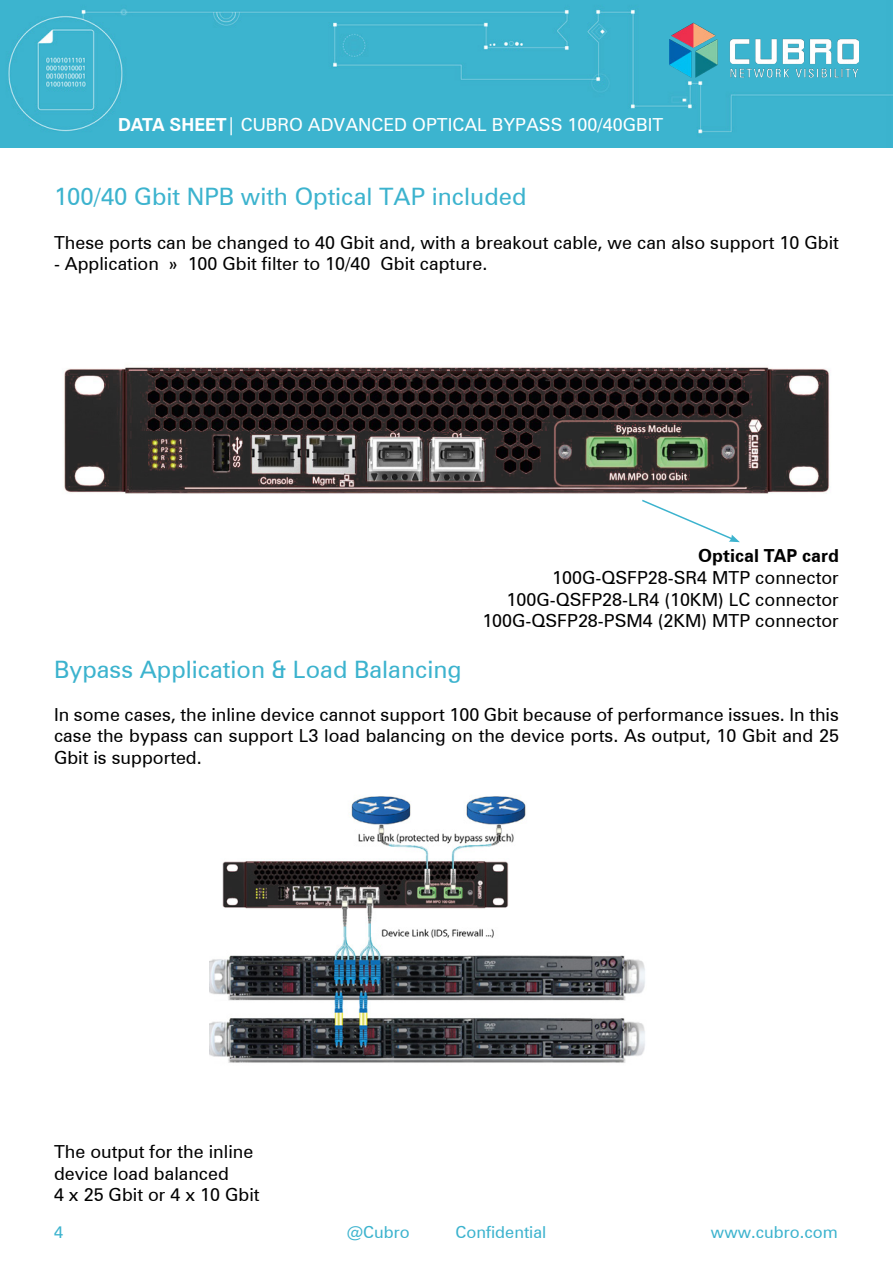
<style>
.page{position:relative;width:893px;height:1263px;background:#fff}
.page>*{position:absolute;margin:0;border:0;box-sizing:border-box;transform-origin:0 0}
.t1{font:24px "Zurich BT";color:#3cb3ce}
.t2{font:18px/21.6px "Zurich BT";color:#000;text-align:right}
.t3{font:18px "Zurich BT";color:#fff}
.t4{font:700 18px "Zurich BT";color:#000}
.t5{font:16.5px "Zurich BT";color:#3cb3ce}
.s1{font-weight:700}
</style>
<div class="page">
<div style="left:0;top:0;width:893px;height:147px;background:#3cb4cf"></div>
<img style="left:669px;top:17px;width:189px;height:65px">
<img style="left:64px;top:367px;width:766px;height:127px">
<img style="left:210px;top:796px;width:435px;height:267px">
<svg style="left:642px;top:499px;width:98px;height:43px"></svg>
<p class="t3" style="left:118px;top:114px;width:547px"><span class="s1">DATA SHEET</span>| CUBRO ADVANCED OPTICAL BYPASS 100/40GBIT</p>
<h1 class="t1" style="left:54px;top:182px;width:474px">100/40 Gbit NPB with Optical TAP included</h1>
<p class="t2" style="left:54px;top:231px;width:786px">These ports can be changed to 40 Gbit and, with a breakout cable, we can also support 10 Gbit</p>
<p class="t2" style="left:54px;top:253px;width:435px">- Application » 100 Gbit filter to 10/40 Gbit capture.</p>
<p class="t4" style="left:698px;top:545px;width:142px">Optical TAP card</p>
<p class="t2" style="left:482px;top:567px;width:358px">100G-QSFP28-SR4 MTP connector<br>100G-QSFP28-LR4 (10KM) LC connector<br>100G-QSFP28-PSM4 (2KM) MTP connector</p>
<h1 class="t1" style="left:54px;top:654px;width:409px">Bypass Application &amp; Load Balancing</h1>
<p class="t2" style="left:54px;top:703px;width:786px;text-align:justify">In some cases, the inline device cannot support 100 Gbit because of performance issues. In this case the bypass can support L3 load balancing on the device ports. As output, 10 Gbit and 25<br>Gbit is supported.</p>
<p class="t2" style="left:54px;top:1141px;width:207px;text-align:left">The output for the inline device load balanced<br>4 x 25 Gbit or 4 x 10 Gbit</p>
<p class="t5" style="left:54px;top:1222px;width:11px">4</p>
<p class="t5" style="left:347px;top:1222px;width:65px">@Cubro</p>
<p class="t5" style="left:456px;top:1222px;width:92px">Confidential</p>
<p class="t5" style="left:711px;top:1222px;width:128px">www.cubro.com</p>
</div>
